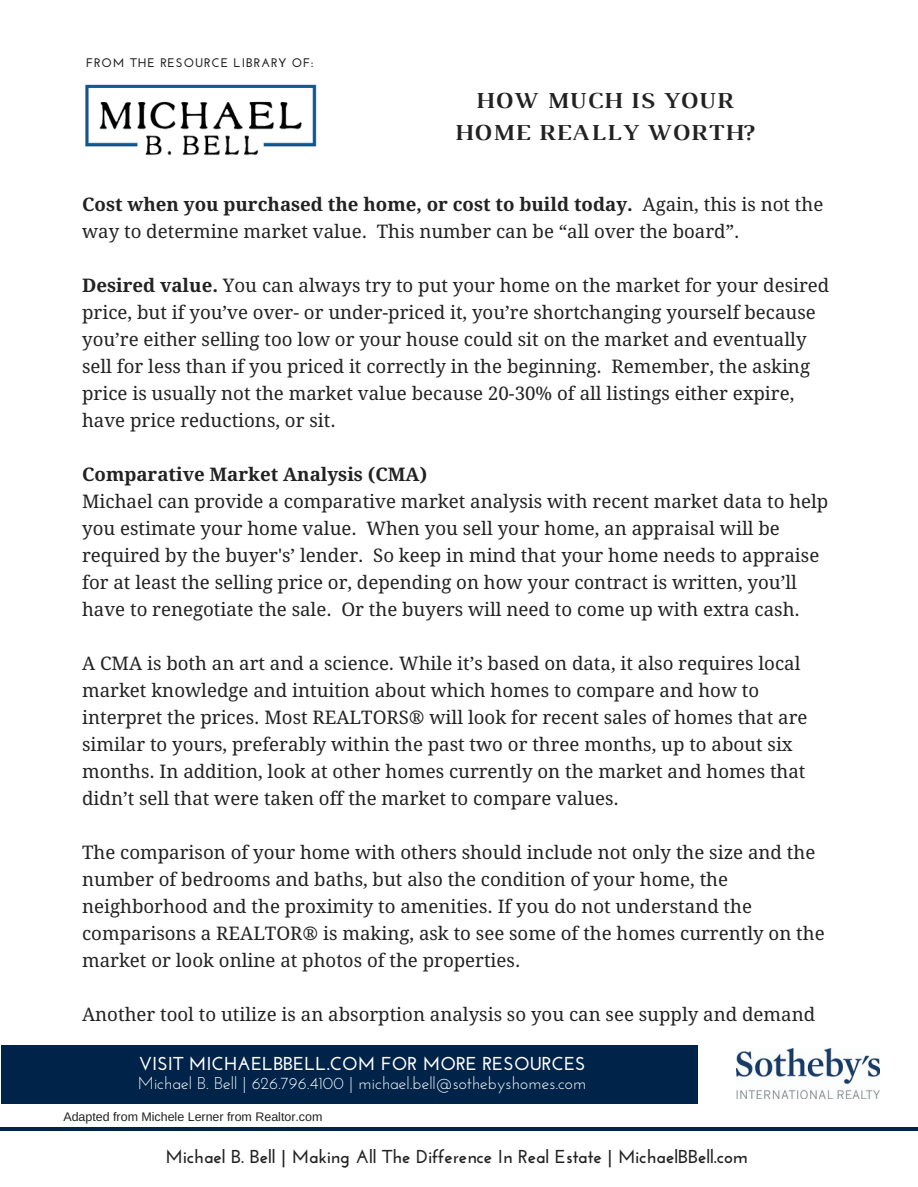
<style>
.page{position:relative;width:918px;height:1187px;background:#fff}
.page>*{position:absolute;margin:0;border:0;box-sizing:border-box;transform-origin:0 0}
.t1{font:700 23.4px/32.7px "Luthier";letter-spacing:.05em;color:#222;text-align:center}
.t2{font:18.75px/27px "Droid Serif";color:#222}
.t3{font:700 18.75px "Josefin Sans";color:#222}
.t4{font:700 18.75px "Josefin Sans";color:#fff}
.t5{font:700 18.75px "Droid Serif";color:#222}
.t6{font:17.1px "Josefin Sans";color:#fff}
.t7{font:12.45px "Arimo";color:#222}
.t8{font:700 12.45px "Josefin Sans";letter-spacing:.07em;color:#222}
.s1{font-weight:700}
</style>
<div class="page">
<hr style="left:0;top:1127px;width:918px;height:3px;background:#002349">
<img style="left:737px;top:1048px;width:143px;height:50px">
<img style="left:85px;top:84px;width:232px;height:72px">
<div style="left:1px;top:1045px;width:697px;height:58px;background:#002349"></div>
<p class="t8" style="left:86px;top:58px;width:229px">FROM THE RESOURCE LIBRARY OF:</p>
<p class="t1" style="left:454px;top:85px;width:301px">HOW MUCH IS YOUR<br>HOME REALLY WORTH?</p>
<p class="t2" style="left:82px;top:191px;width:743px"><span class="s1">Cost when you purchased the home, or cost to build today.</span> Again, this is not the way to determine market value. This number can be “all over the board”.</p>
<p class="t2" style="left:82px;top:272px;width:749px"><span class="s1">Desired value.</span> You can always try to put your home on the market for your desired price, but if you’ve over- or under-priced it, you’re shortchanging yourself because you’re either selling too low or your house could sit on the market and eventually sell for less than if you priced it correctly in the beginning. Remember, the asking price is usually not the market value because 20-30% of all listings either expire, have price reductions, or sit.</p>
<p class="t5" style="left:82px;top:463px;width:347px">Comparative Market Analysis (CMA)</p>
<p class="t2" style="left:82px;top:488px;width:748px">Michael can provide a comparative market analysis with recent market data to help you estimate your home value. When you sell your home, an appraisal will be required by the buyer's’ lender. So keep in mind that your home needs to appraise for at least the selling price or, depending on how your contract is written, you’ll have to renegotiate the sale. Or the buyers will need to come up with extra cash.</p>
<p class="t2" style="left:82px;top:650px;width:727px">A CMA is both an art and a science. While it’s based on data, it also requires local market knowledge and intuition about which homes to compare and how to interpret the prices. Most REALTORS® will look for recent sales of homes that are similar to yours, preferably within the past two or three months, up to about six months. In addition, look at other homes currently on the market and homes that didn’t sell that were taken off the market to compare values.</p>
<p class="t2" style="left:82px;top:839px;width:744px">The comparison of your home with others should include not only the size and the number of bedrooms and baths, but also the condition of your home, the neighborhood and the proximity to amenities. If you do not understand the comparisons a REALTOR® is making, ask to see some of the homes currently on the market or look online at photos of the properties.</p>
<p class="t2" style="left:82px;top:1001px;width:735px">Another tool to utilize is an absorption analysis so you can see supply and demand</p>
<p class="t4" style="left:139px;top:1056px;width:449px">VISIT MICHAELBBELL.COM FOR MORE RESOURCES</p>
<p class="t6" style="left:138px;top:1075px;width:450px">Michael B. Bell | 626.796.4100 | michael.bell@sothebyshomes.com</p>
<p class="t7" style="left:63px;top:1109px;width:261px">Adapted from Michele Lerner from Realtor.com</p>
<p class="t3" style="left:166px;top:1148px;width:584px">Michael B. Bell | Making All The Difference In Real Estate | MichaelBBell.com</p>
</div>
